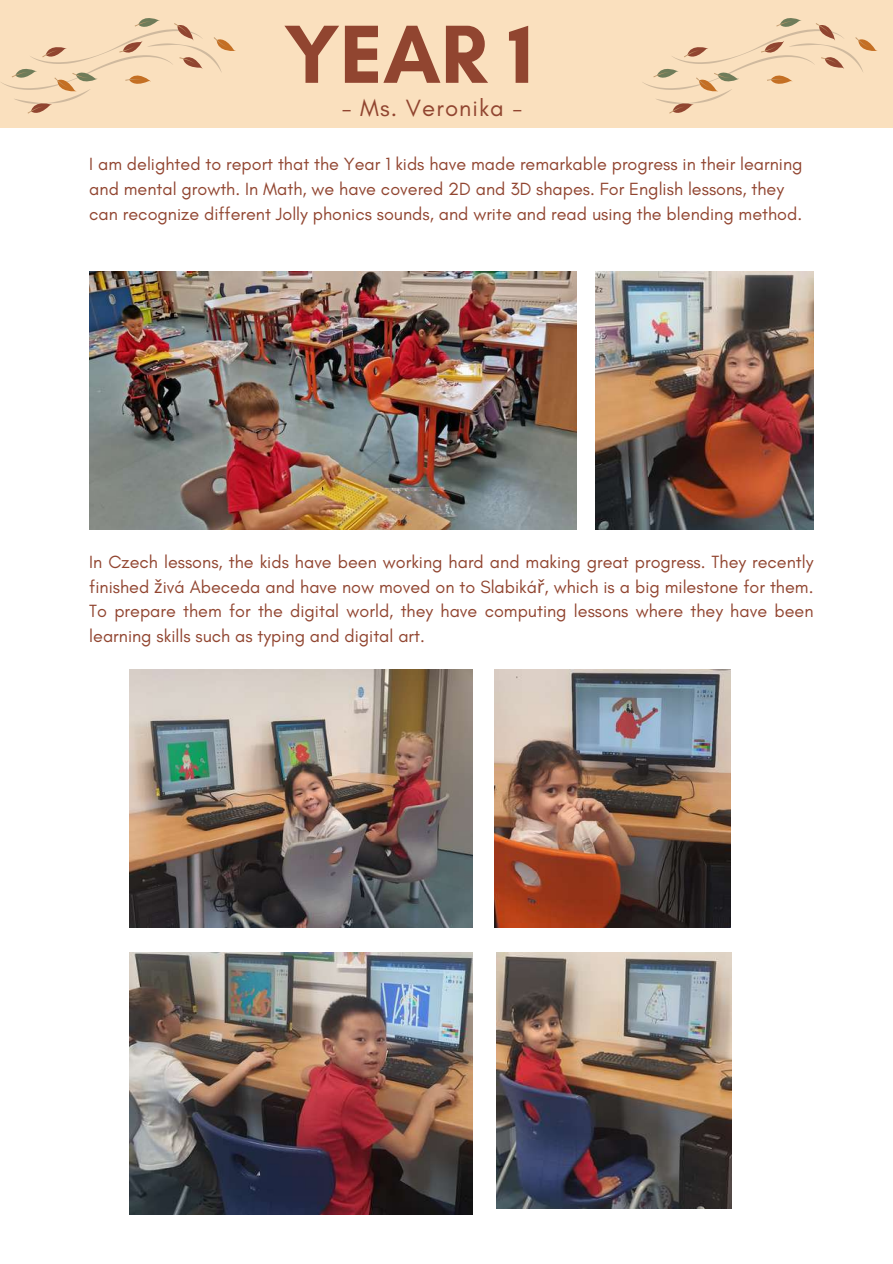
<style>
.page{position:relative;width:893px;height:1264px;background:#fff}
.page>*{position:absolute;margin:0;border:0;box-sizing:border-box;transform-origin:0 0}
.t1{font:700 83.85px "Glacial Indifference";color:#914530}
.t2{font:24px "Glacial Indifference";letter-spacing:.045em;color:#914530}
.t3{font:18px/24.8px "Glacial Indifference";color:#914530}
.s1{font-family:"Noto Sans"}
</style>
<div class="page">
<div style="left:0;top:0;width:892px;height:127px;background:#fae0be"></div>
<svg style="left:1px;top:18px;width:235px;height:96px"></svg>
<svg style="left:642px;top:18px;width:235px;height:96px"></svg>
<img style="left:89px;top:272px;width:487px;height:257px">
<img style="left:130px;top:669px;width:342px;height:258px">
<img style="left:595px;top:272px;width:218px;height:257px">
<img style="left:494px;top:669px;width:236px;height:258px">
<img style="left:496px;top:952px;width:235px;height:256px">
<img style="left:130px;top:952px;width:342px;height:262px">
<h1 class="t1" style="left:284px;top:3px;width:251px">YEAR 1</h1>
<h2 class="t2" style="left:342px;top:94px;width:182px">- Ms. Veronika -</h2>
<p class="t3" style="left:89px;top:151px;width:714px">I am delighted to report that the Year 1 kids have made remarkable progress in their learning and mental growth. In Math, we have covered 2D and 3D shapes. For English lessons, they can recognize different Jolly phonics sounds, and write and read using the blending method.</p>
<p class="t3" style="left:89px;top:549px;width:725px;text-align:justify">In Czech lessons, the kids have been working hard and making great progress. They recently finished <span class="s1">ž</span>ivá Abeceda and have now moved on to Slabiká<span class="s1">ř</span>, which is a big milestone for them.<br>To prepare them for the digital world, they have computing lessons where they have been learning skills such as typing and digital art.</p>
</div>
